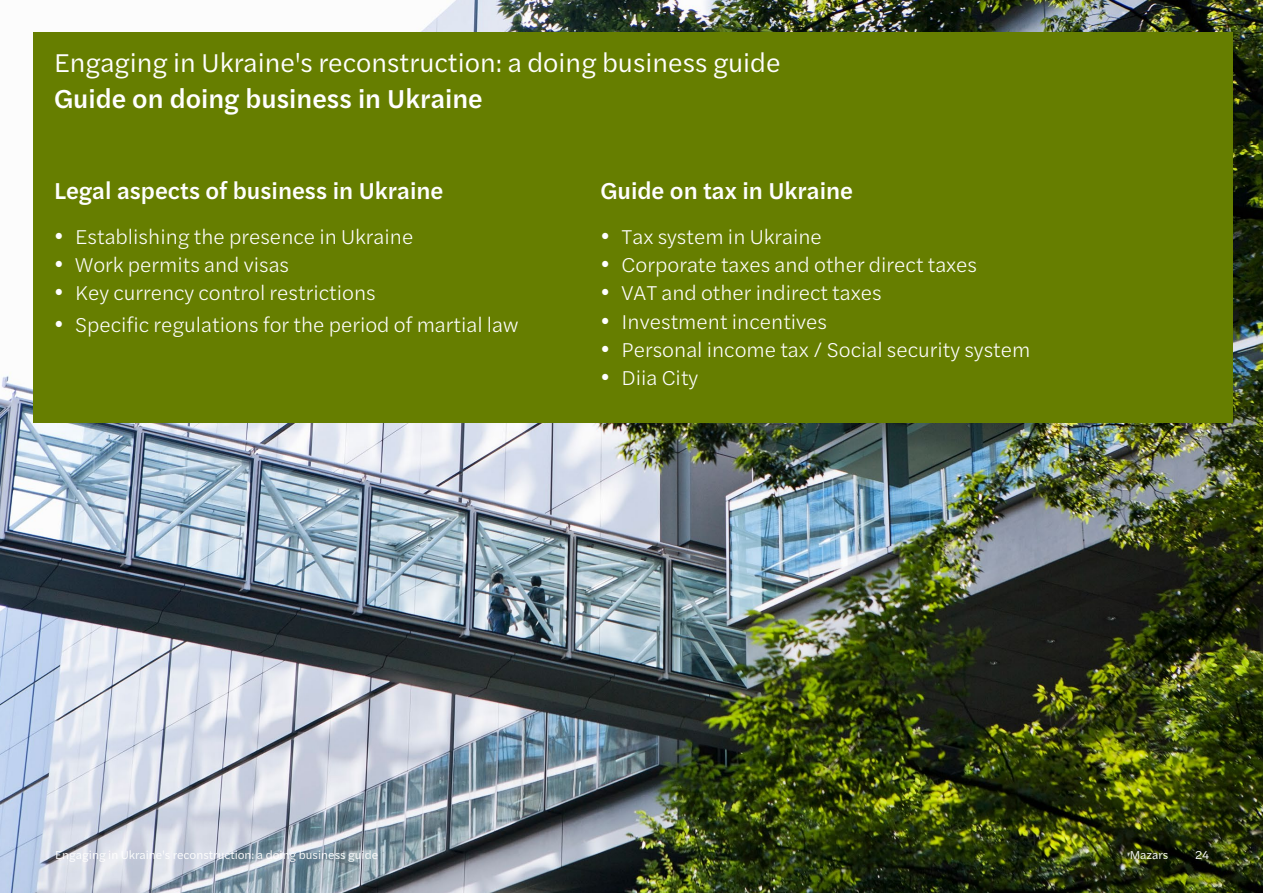
<style>
.page{position:relative;width:1263px;height:893px;background:#fff}
.page>*{position:absolute;margin:0;border:0;box-sizing:border-box;transform-origin:0 0}
.t1{font:27px "Halyard Text";color:#fff}
.t2{font:500 27px "Halyard Text";color:#fff}
.t3{font:500 24px "Halyard Text";color:#fff}
.t4{font:300 21px "Halyard Text";color:#fff}
.t5{font:12px "Halyard Text";color:#fff}
</style>
<div class="page">
<img style="left:0;top:0;width:1263px;height:893px">
<div style="left:33px;top:33px;width:1199px;height:390px;background:#667e00"></div>
<p class="t1" style="left:54px;top:43px;width:152px">Chapter title</p>
<p class="t2" style="left:54px;top:79px;width:198px">Chapter subtitle</p>
<p class="t1" style="left:54px;top:43px;width:728px">Engaging in Ukraine's reconstruction: a doing business guide</p>
<p class="t2" style="left:54px;top:79px;width:430px">Guide on doing business in Ukraine</p>
<p class="t3" style="left:54px;top:173px;width:391px">Legal aspects of business in Ukraine</p>
<p class="t4" style="left:54px;top:222px;width:361px">• Establishing the presence in Ukraine</p>
<p class="t4" style="left:54px;top:250px;width:237px">• Work permits and visas</p>
<p class="t4" style="left:54px;top:278px;width:323px">• Key currency control restrictions</p>
<p class="t4" style="left:54px;top:309px;width:466px">• Specific regulations for the period of martial law</p>
<p class="t3" style="left:600px;top:173px;width:254px">Guide on tax in Ukraine</p>
<p class="t4" style="left:600px;top:222px;width:223px">• Tax system in Ukraine</p>
<p class="t4" style="left:600px;top:250px;width:378px">• Corporate taxes and other direct taxes</p>
<p class="t4" style="left:600px;top:278px;width:283px">• VAT and other indirect taxes</p>
<p class="t4" style="left:600px;top:306px;width:228px">• Investment incentives</p>
<p class="t4" style="left:600px;top:335px;width:432px">• Personal income tax / Social security system</p>
<p class="t4" style="left:600px;top:363px;width:99px">• Diia City</p>
<p class="t5" style="left:55px;top:846px;width:324px">Engaging in Ukraine's reconstruction: a doing business guide</p>
<p class="t5" style="left:1130px;top:846px;width:40px">Mazars</p>
<p class="t5" style="left:1195px;top:846px;width:16px">24</p>
</div>
